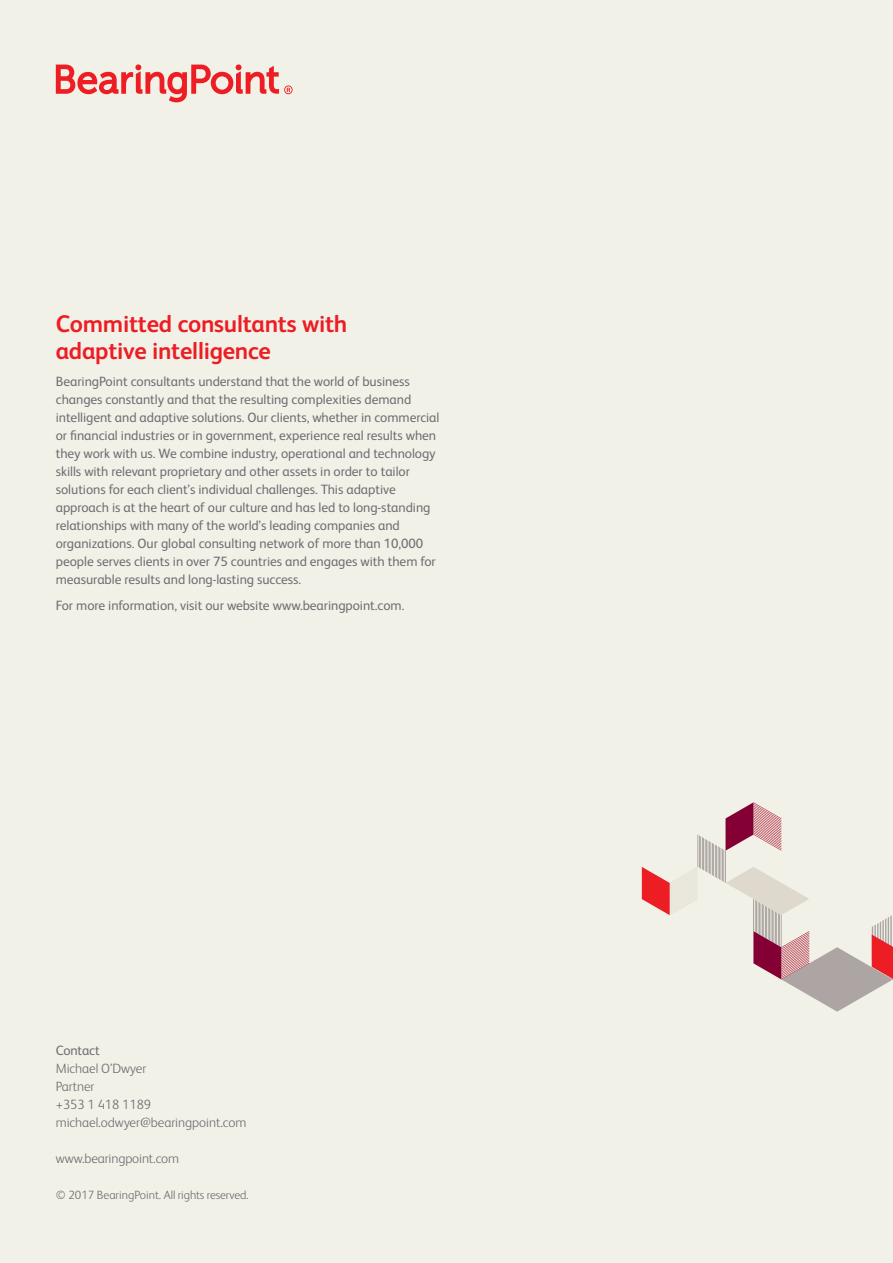
<style>
.page{position:relative;width:893px;height:1263px;background:#f2f1e8}
.page>*{position:absolute;margin:0;border:0;box-sizing:border-box;transform-origin:0 0}
.t1{font:700 24px/27px "FS Albert Pro";letter-spacing:-.01em;color:#ed1d24}
.t2{font:13.5px/18px "FS Albert Pro";letter-spacing:-.005em;color:#6d6e71}
.t3{font:300 13.5px/18px "FS Albert Pro";letter-spacing:-.005em;color:#6d6e71}
.t4{font:300 12px "FS Albert Pro";letter-spacing:-.005em;color:#6d6e71}
</style>
<div class="page">
<svg style="left:725px;top:802px;width:56px;height:49px"></svg>
<hr style="left:698px;top:834px;width:1px;height:33px;background:#766a6a">
<hr style="left:699px;top:835px;width:1px;height:33px;background:#766a6a">
<hr style="left:700px;top:836px;width:1px;height:33px;background:#766a6a">
<hr style="left:702px;top:837px;width:1px;height:33px;background:#766a6a">
<hr style="left:703px;top:838px;width:1px;height:32px;background:#766a6a">
<hr style="left:705px;top:839px;width:1px;height:32px;background:#766a6a">
<hr style="left:706px;top:839px;width:1px;height:33px;background:#766a6a">
<hr style="left:708px;top:840px;width:1px;height:33px;background:#766a6a">
<hr style="left:709px;top:841px;width:1px;height:33px;background:#766a6a">
<hr style="left:711px;top:842px;width:1px;height:33px;background:#766a6a">
<hr style="left:712px;top:843px;width:1px;height:32px;background:#766a6a">
<hr style="left:713px;top:844px;width:1px;height:32px;background:#766a6a">
<hr style="left:715px;top:844px;width:1px;height:33px;background:#766a6a">
<hr style="left:716px;top:845px;width:1px;height:33px;background:#766a6a">
<hr style="left:718px;top:846px;width:1px;height:33px;background:#766a6a">
<hr style="left:719px;top:847px;width:1px;height:32px;background:#766a6a">
<hr style="left:721px;top:848px;width:1px;height:32px;background:#766a6a">
<hr style="left:722px;top:849px;width:1px;height:32px;background:#766a6a">
<hr style="left:724px;top:849px;width:1px;height:33px;background:#766a6a">
<hr style="left:725px;top:850px;width:1px;height:33px;background:#766a6a">
<svg style="left:725px;top:867px;width:168px;height:145px"></svg>
<svg style="left:642px;top:867px;width:56px;height:48px"></svg>
<svg style="left:56px;top:64px;width:237px;height:38px"></svg>
<h1 class="t1" style="left:56px;top:309px;width:293px">Committed consultants with adaptive intelligence</h1>
<p class="t2" style="left:56px;top:371px;width:385px">BearingPoint consultants understand that the world of business changes constantly and that the resulting complexities demand intelligent and adaptive solutions. Our clients, whether in commercial or financial industries or in government, experience real results when they work with us. We combine industry, operational and technology skills with relevant proprietary and other assets in order to tailor solutions for each client’s individual challenges. This adaptive approach is at the heart of our culture and has led to long-standing relationships with many of the world’s leading companies and organizations. Our global consulting network of more than 10,000 people serves clients in over 75 countries and engages with them for measurable results and long-lasting success.</p>
<p class="t2" style="left:56px;top:596px;width:350px">For more information, visit our website www.bearingpoint.com.</p>
<p class="t2" style="left:56px;top:1040px;width:45px">Contact</p>
<p class="t3" style="left:56px;top:1058px;width:192px">Michael O’Dwyer<br>Partner<br>+353 1 418 1189 michael.odwyer@bearingpoint.com</p>
<p class="t3" style="left:56px;top:1148px;width:125px">www.bearingpoint.com</p>
<p class="t4" style="left:56px;top:1186px;width:194px">© 2017 BearingPoint. All rights reserved.</p>
</div>
